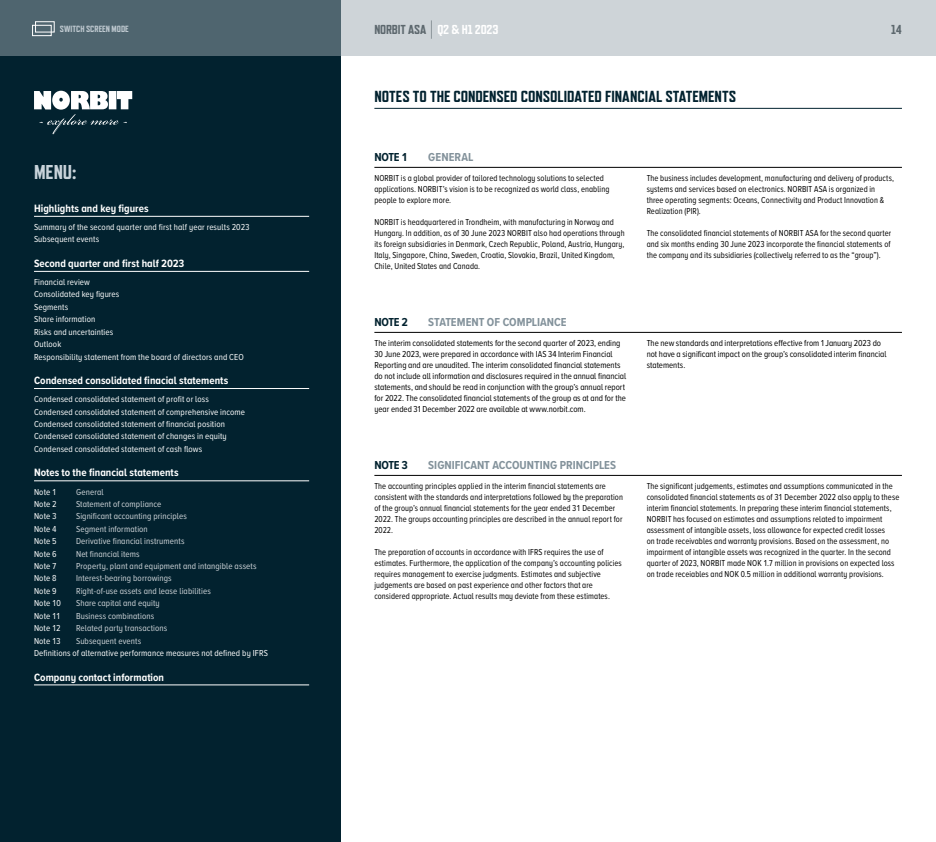
<style>
.page{position:relative;width:936px;height:842px;background:#fff}
.page>*{position:absolute;margin:0;border:0;box-sizing:border-box;transform-origin:0 0}
.t1{font:800 20px "Refrigerator Deluxe";color:#c8d3da}
.t2{font:800 16px "Refrigerator Deluxe";letter-spacing:.005em;color:#02222f}
.t3{font:800 13px "Refrigerator Deluxe";letter-spacing:-.015em;color:#5d686e}
.t4{font:700 12px "Proxima Nova A Cond";letter-spacing:.005em;color:#83929b}
.t5{font:700 12px "Proxima Nova A Cond";color:#02222f}
.t6{font:700 11px "Proxima Nova A Cond";letter-spacing:.005em;color:#fff}
.t7{font:9px/11px "Proxima Nova A Cond";letter-spacing:.01em;color:#000;scale:.94 1}
.t8{font:9px/11px "Proxima Nova A Cond";letter-spacing:.01em;color:#000}
.t9{font:9px/12.4px "Proxima Nova A Cond";letter-spacing:.01em;color:#fff}
.t10{font:9px "Proxima Nova A Cond";letter-spacing:.01em;color:#ced4d8}
.t11{font:800 9px "Refrigerator Deluxe";letter-spacing:.005em;color:#bfc9d0}
.s1{font-size:18.3px}
.s2{color:#fff}
</style>
<div class="page">
<hr style="left:374px;top:108px;width:527px;height:1px;background:#02222f">
<hr style="left:374px;top:167px;width:527px;height:1px;background:#000">
<hr style="left:374px;top:332px;width:527px;height:1px;background:#000">
<hr style="left:374px;top:475px;width:527px;height:1px;background:#000">
<div style="left:0;top:0;width:340px;height:842px;background:#02222f"></div>
<svg style="left:0;top:0;width:935px;height:56px;background:#a0abb2"></svg>
<hr style="left:34px;top:216px;width:275px;height:1px;background:#fff">
<hr style="left:34px;top:271px;width:275px;height:1px;background:#fff">
<hr style="left:34px;top:388px;width:275px;height:1px;background:#fff">
<hr style="left:34px;top:481px;width:275px;height:1px;background:#fff">
<hr style="left:34px;top:685px;width:275px;height:1px;background:#fff">
<div style="left:32px;top:25px;width:19px;height:11px;border:1px solid #fff"></div>
<div style="left:35px;top:21px;width:19px;height:11px;border:1px solid #fff"></div>
<svg style="left:34px;top:91px;width:98px;height:43px"></svg>
<p class="t11" style="left:60px;top:24px;width:70px">SWITCH SCREEN MODE</p>
<h3 class="t3" style="left:374px;top:22px;width:125px">NORBIT ASA <span class="s1">|</span> <span class="s2">Q2 &amp; H1 2023</span></h3>
<h3 class="t3" style="left:891px;top:22px;width:12px">14</h3>
<h1 class="t1" style="left:34px;top:160px;width:44px">MENU:</h1>
<p class="t6" style="left:34px;top:200px;width:116px">Highlights and key figures</p>
<p class="t9" style="left:34px;top:220px;width:217px">Summary of the second quarter and first half year results 2023<br>Subsequent events</p>
<p class="t6" style="left:34px;top:255px;width:152px">Second quarter and first half 2023</p>
<p class="t9" style="left:34px;top:275px;width:211px">Financial review<br>Consolidated key figures<br>Segments<br>Share information<br>Risks and uncertainties<br>Outlook<br>Responsibility statement from the board of directors and CEO</p>
<p class="t6" style="left:34px;top:372px;width:196px">Condensed consolidated finacial statements</p>
<p class="t9" style="left:34px;top:393px;width:212px">Condensed consolidated statement of profit or loss Condensed consolidated statement of comprehensive income Condensed consolidated statement of financial position Condensed consolidated statement of changes in equity Condensed consolidated statement of cash flows</p>
<p class="t6" style="left:34px;top:465px;width:146px">Notes to the financial statements</p>
<p class="t9" style="left:34px;top:485px;width:24px">Note 1</p>
<p class="t10" style="left:76px;top:485px;width:29px">General</p>
<p class="t9" style="left:34px;top:497px;width:24px">Note 2</p>
<p class="t10" style="left:76px;top:497px;width:87px">Statement of compliance</p>
<p class="t9" style="left:34px;top:510px;width:24px">Note 3</p>
<p class="t10" style="left:76px;top:510px;width:112px">Significant accounting principles</p>
<p class="t9" style="left:34px;top:522px;width:24px">Note 4</p>
<p class="t10" style="left:76px;top:522px;width:73px">Segment information</p>
<p class="t9" style="left:34px;top:535px;width:24px">Note 5</p>
<p class="t10" style="left:76px;top:535px;width:110px">Derivative financial instruments</p>
<p class="t9" style="left:34px;top:547px;width:24px">Note 6</p>
<p class="t10" style="left:76px;top:547px;width:65px">Net financial items</p>
<p class="t9" style="left:34px;top:559px;width:24px">Note 7</p>
<p class="t10" style="left:76px;top:559px;width:182px">Property, plant and equipment and intangible assets</p>
<p class="t9" style="left:34px;top:572px;width:24px">Note 8</p>
<p class="t10" style="left:76px;top:572px;width:97px">Interest-bearing borrowings</p>
<p class="t9" style="left:34px;top:584px;width:24px">Note 9</p>
<p class="t10" style="left:76px;top:584px;width:136px">Right-of-use assets and lease liabilities</p>
<p class="t9" style="left:34px;top:597px;width:28px">Note 10</p>
<p class="t10" style="left:76px;top:597px;width:85px">Share capital and equity</p>
<p class="t9" style="left:34px;top:609px;width:28px">Note 11</p>
<p class="t10" style="left:76px;top:609px;width:80px">Business combinations</p>
<p class="t9" style="left:34px;top:622px;width:28px">Note 12</p>
<p class="t10" style="left:76px;top:621px;width:93px">Related party transactions</p>
<p class="t9" style="left:34px;top:634px;width:28px">Note 13</p>
<p class="t10" style="left:76px;top:634px;width:67px">Subsequent events</p>
<p class="t9" style="left:34px;top:646px;width:235px">Definitions of alternative performance measures not defined by IFRS</p>
<p class="t6" style="left:34px;top:669px;width:132px">Company contact information</p>
<h2 class="t2" style="left:374px;top:88px;width:363px">NOTES TO THE CONDENSED CONSOLIDATED FINANCIAL STATEMENTS</h2>
<h3 class="t5" style="left:374px;top:149px;width:35px">Note 1</h3>
<h3 class="t4" style="left:428px;top:149px;width:47px">GENERAL</h3>
<p class="t7" style="left:374px;top:172px;width:251px">NORBIT is a global provider of tailored technology solutions to selected applications. NORBIT’s vision is to be recognized as world class, enabling people to explore more.</p>
<p class="t7" style="left:374px;top:216px;width:268px">NORBIT is headquartered in Trondheim, with manufacturing in Norway and Hungary. In addition, as of 30 June 2023 NORBIT also had operations through its foreign subsidiaries in Denmark, Czech Republic, Poland, Austria, Hungary, Italy, Singapore, China, Sweden, Croatia, Slovakia, Brazil, United Kingdom, Chile, United States and Canada.</p>
<p class="t7" style="left:646px;top:172px;width:265px">The business includes development, manufacturing and delivery of products, systems and services based on electronics. NORBIT ASA is organized in three operating segments: Oceans, Connectivity and Product Innovation &amp; Realization (PIR).</p>
<p class="t7" style="left:646px;top:227px;width:262px;text-align:justify">The consolidated financial statements of NORBIT ASA for the second quarter and six months ending 30 June 2023 incorporate the financial statements of the company and its subsidiaries (collectively referred to as the “group”).</p>
<h3 class="t5" style="left:374px;top:314px;width:35px">Note 2</h3>
<h3 class="t4" style="left:428px;top:314px;width:140px">STATEMENT OF COMPLIANCE</h3>
<p class="t8" style="left:374px;top:337px;width:253px">The interim consolidated statements for the second quarter of 2023, ending 30 June 2023, were prepared in accordance with IAS 34 Interim Financial Reporting and are unaudited. The interim consolidated financial statements do not include all information and disclosures required in the annual financial statements, and should be read in conjunction with the group’s annual report for 2022. The consolidated financial statements of the group as at and for the year ended 31 December 2022 are available at www.norbit.com.</p>
<p class="t8" style="left:646px;top:337px;width:241px">The new standards and interpretations effective from 1 January 2023 do not have a significant impact on the group’s consolidated interim financial statements.</p>
<h3 class="t5" style="left:374px;top:457px;width:35px">Note 3</h3>
<h3 class="t4" style="left:428px;top:457px;width:189px">SIGNIFICANT ACCOUNTING PRINCIPLES</h3>
<p class="t7" style="left:374px;top:480px;width:266px">The accounting principles applied in the interim financial statements are consistent with the standards and interpretations followed by the preparation of the group’s annual financial statements for the year ended 31 December 2022. The groups accounting principles are described in the annual report for 2022.</p>
<p class="t7" style="left:374px;top:546px;width:265px">The preparation of accounts in accordance with IFRS requires the use of estimates. Furthermore, the application of the company’s accounting policies requires management to exercise judgments. Estimates and subjective judgements are based on past experience and other factors that are considered appropriate. Actual results may deviate from these estimates.</p>
<p class="t7" style="left:646px;top:480px;width:270px">The significant judgements, estimates and assumptions communicated in the consolidated financial statements as of 31 December 2022 also apply to these interim financial statements. In preparing these interim financial statements, NORBIT has focused on estimates and assumptions related to impairment assessment of intangible assets, loss allowance for expected credit losses<br>on trade receivables and warranty provisions. Based on the assessment, no impairment of intangible assets was recognized in the quarter. In the second quarter of 2023, NORBIT made NOK 1.7 million in provisions on expected loss on trade receiables and NOK 0.5 million in additional warranty provisions.</p>
</div>
